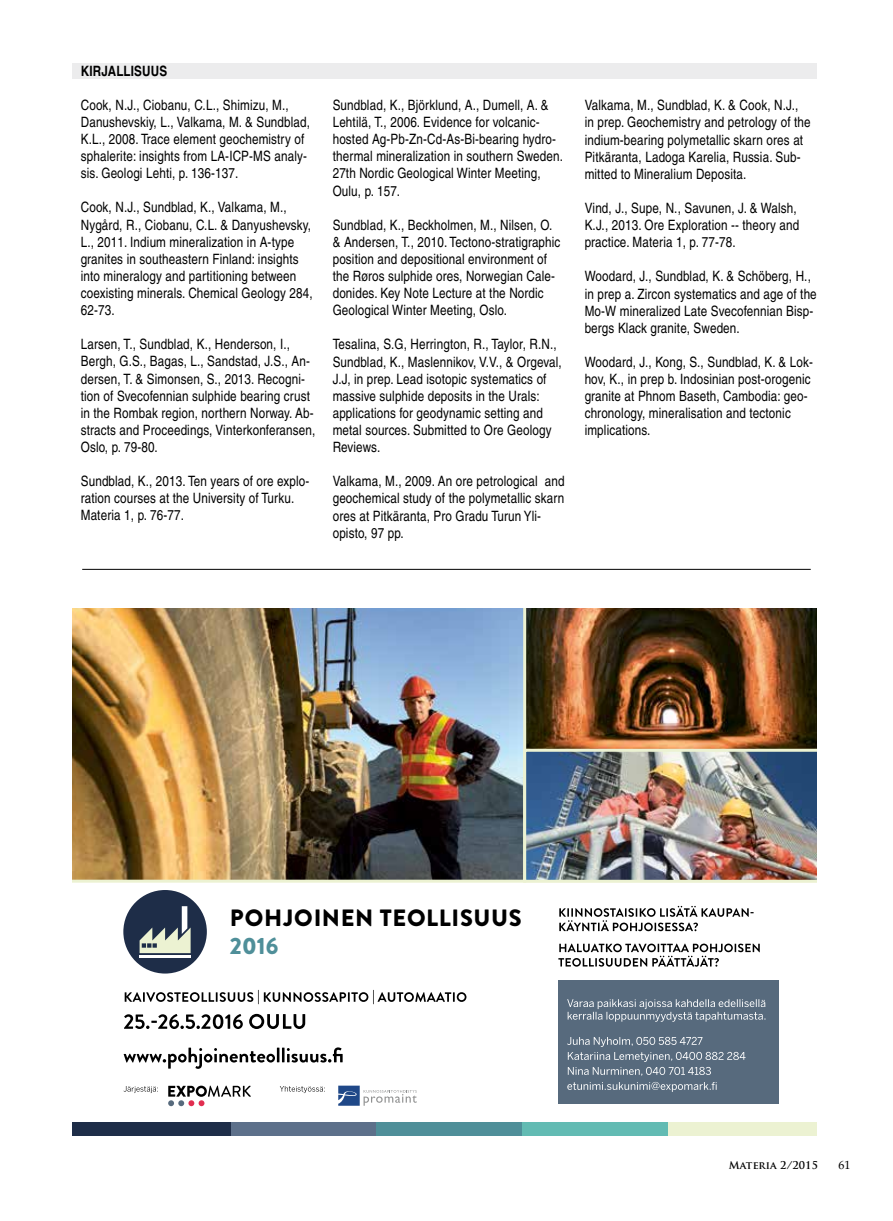
<style>
.page{position:relative;width:893px;height:1221px;background:#fff}
.page>*{position:absolute;margin:0;border:0;box-sizing:border-box;transform-origin:0 0}
.t1{font:900 23.55px "Brandon Grotesque";letter-spacing:.025em;color:#000}
.t2{font:900 23.55px "Brandon Grotesque";color:#4f8f99}
.t3{font:condensed 14.25px/17.1px "Helvetica";letter-spacing:.01em;color:#000}
.t4{font:700 condensed 14.25px "Helvetica";letter-spacing:.01em;color:#000}
.t5{font:12px "Palatino Linotype";color:#000}
.t6{font:700 10.5px "Trajan Pro";letter-spacing:.01em;color:#000}
.s1{font-style:inherit}
</style>
<div class="page">
<hr style="left:82px;top:569px;width:729px;height:1px;background:#000">
<div style="left:72px;top:63px;width:744px;height:16px;background:#ececed"></div>
<div style="left:72px;top:1121px;width:159px;height:14px;background:#1e2d48"></div>
<div style="left:231px;top:1121px;width:146px;height:14px;background:#5d708a"></div>
<div style="left:377px;top:1121px;width:145px;height:14px;background:#4f8f99"></div>
<div style="left:522px;top:1121px;width:146px;height:14px;background:#62bbb3"></div>
<div style="left:668px;top:1121px;width:148px;height:14px;background:#ecf2d2"></div>
<img style="left:526px;top:608px;width:290px;height:140px">
<img style="left:72px;top:608px;width:454px;height:274px">
<svg style="left:280px;top:1086px;width:45px;height:6px"></svg>
<svg style="left:168px;top:1085px;width:83px;height:21px"></svg>
<svg style="left:338px;top:1085px;width:79px;height:20px"></svg>
<div style="left:123px;top:890px;width:84px;height:83px;background:#1e2d48;border-radius:50%"></div>
<svg style="left:140px;top:906px;width:51px;height:47px"></svg>
<hr style="left:140px;top:955px;width:51px;height:2px;background:#fff">
<img style="left:523px;top:748px;width:293px;height:134px">
<svg style="left:124px;top:1013px;width:181px;height:15px"></svg>
<svg style="left:125px;top:989px;width:341px;height:15px"></svg>
<svg style="left:124px;top:1086px;width:34px;height:6px"></svg>
<svg style="left:124px;top:1047px;width:219px;height:21px"></svg>
<div style="left:558px;top:980px;width:220px;height:123px;background:#576a7d"></div>
<svg style="left:567px;top:1081px;width:150px;height:10px"></svg>
<svg style="left:567px;top:1036px;width:179px;height:39px"></svg>
<svg style="left:567px;top:999px;width:198px;height:22px"></svg>
<svg style="left:558px;top:943px;width:202px;height:23px"></svg>
<svg style="left:559px;top:905px;width:195px;height:26px"></svg>
<p class="t4" style="left:81px;top:63px;width:88px">KIRJALLISUUS</p>
<p class="t3" style="left:81px;top:96px;width:231px">Cook, N.J., Ciobanu, C.L., Shimizu, M., Danushevskiy, L., Valkama, M. &amp; Sundblad, K.L., 2008. Trace element geochemistry of sphalerite: insights from LA-ICP-MS analy&shy;sis. Geologi Lehti, p. 136-137.</p>
<p class="t3" style="left:81px;top:199px;width:233px">Cook, N.J., Sundblad, K., Valkama, M., Nygård, R., Ciobanu, C.L. &amp; Danyushevsky, L., 2011. Indium mineralization in A-type granites in southeastern Finland: insights into mineralogy and partitioning between coexisting minerals. Chemical Geology 284, 62-73.</p>
<p class="t3" style="left:81px;top:336px;width:236px">Larsen, T., Sundblad, K., Henderson, I., Bergh, G.S., Bagas, L., Sandstad, J.S., An&shy;dersen, T. &amp; Simonsen, S., 2013. Recogni&shy;tion of Svecofennian sulphide bearing crust in the Rombak region, northern Norway. Ab&shy;stracts and Proceedings, Vinterkonferansen, Oslo, p. 79-80.</p>
<p class="t3" style="left:81px;top:472px;width:230px">Sundblad, K., 2013. Ten years of ore explo&shy;ration courses at the University of Turku.<br>Materia 1, p. 76-77.</p>
<p class="t3" style="left:333px;top:96px;width:232px">Sundblad, K., Björklund, A., Dumell, A. &amp; <span class="s1">L</span>ehtilä, T., 2006<span class="s1">.</span> Evidence for volcanic&shy;hosted Ag-Pb-Zn-Cd-As-Bi-bearing hydro&shy;thermal mineralization in southern Sweden.<br>27th Nordic Geological Winter Meeting, Oulu, p. 157.</p>
<p class="t3" style="left:333px;top:216px;width:229px">Sundblad, K., Beckholmen, M., Nilsen, O. &amp; Andersen, T., 2010. Tectono-stratigraphic position and depositional environment of the Røros sulphide ores, Norwegian Cale&shy;donides. Key Note Lecture at the Nordic Geological Winter Meeting, Oslo.</p>
<p class="t3" style="left:333px;top:336px;width:231px">Tesalina, S.G, Herrington, R., Taylor, R.N., Sundblad, K., Maslennikov, V.V., &amp; Orgeval, J.J, in prep. Lead isotopic systematics of massive sulphide deposits in the Urals: applications for geodynamic setting and metal sources. Submitted to Ore Geology Reviews.</p>
<p class="t3" style="left:333px;top:473px;width:233px">Valkama, M., 2009. An ore petrological and geochemical study of the polymetallic skarn ores at Pitkäranta, Pro Gradu Turun Yli&shy;opisto, 97 pp.</p>
<p class="t3" style="left:585px;top:97px;width:227px">Valkama, M., Sundblad, K. &amp; Cook, N.J., in prep. Geochemistry and petrology of the indium-bearing polymetallic skarn ores at Pitkäranta, Ladoga Karelia, Russia. Sub&shy;mitted to Mineralium Deposita.</p>
<p class="t3" style="left:585px;top:199px;width:216px">Vind, J., Supe, N., Savunen, J. &amp; Walsh,<br>K.J., 2013. Ore Exploration -- theory and practice. Materia 1, p. 77-78.</p>
<p class="t3" style="left:585px;top:268px;width:234px">Woodard, J., Sundblad, K. &amp; Schöberg, H., in prep a. Zircon systematics and age of the Mo-W mineralized Late Svecofennian Bisp&shy;bergs Klack granite, Sweden.</p>
<p class="t3" style="left:585px;top:353px;width:230px">Woodard, J., Kong, S., Sundblad, K. &amp; Lok&shy;hov, K., in prep b. Indosinian post-orogenic granite at Phnom Baseth, Cambodia: geo&shy;chronology, mineralisation and tectonic implications.</p>
<h1 class="t1" style="left:230px;top:901px;width:293px">POHJOINEN TEOLLISUUS</h1>
<h1 class="t2" style="left:230px;top:929px;width:50px">2016</h1>
<p class="t6" style="left:729px;top:1158px;width:91px">Materia 2/2015</p>
<p class="t5" style="left:838px;top:1155px;width:13px">61</p>
</div>
